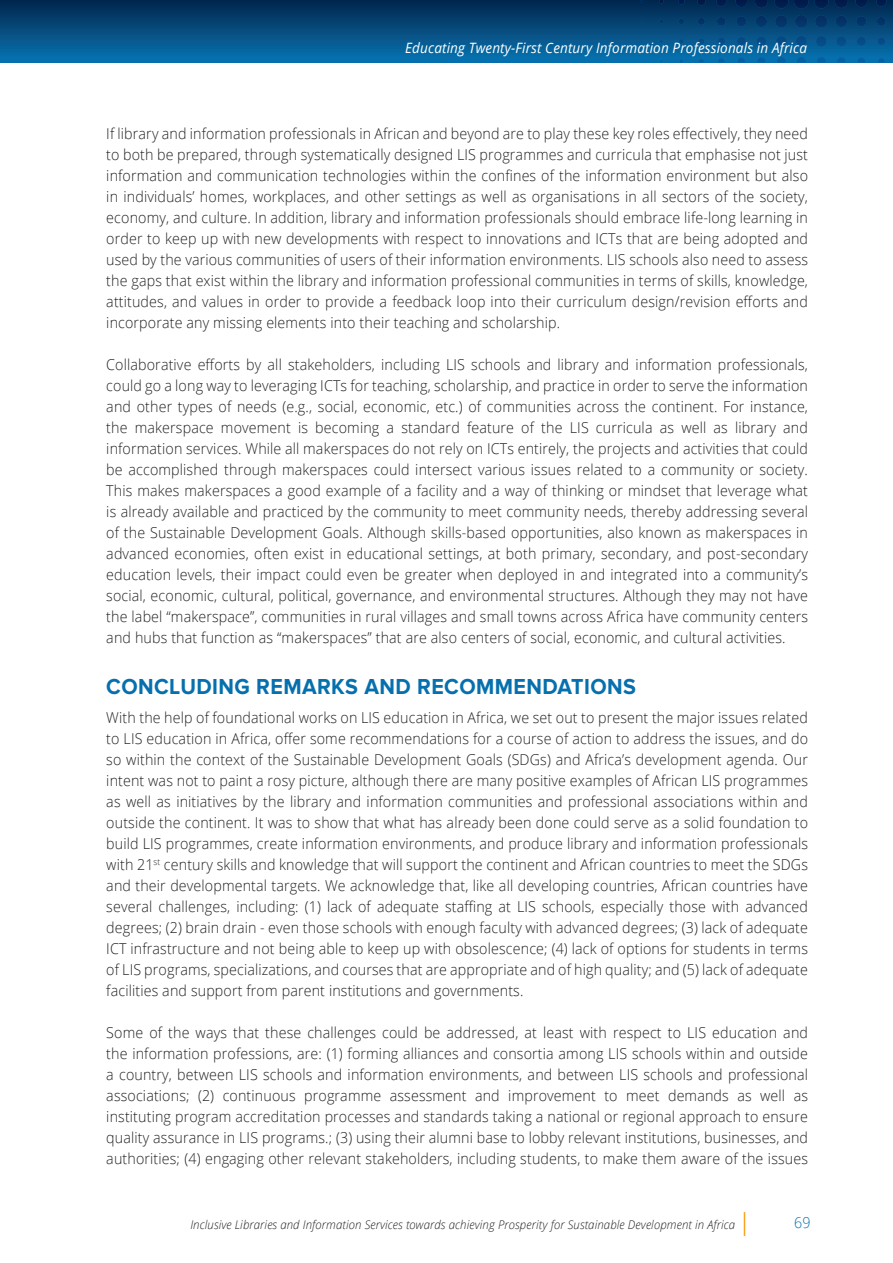
<style>
.page{position:relative;width:893px;height:1263px;background:#fff}
.page>*{position:absolute;margin:0;border:0;box-sizing:border-box;transform-origin:0 0}
.t1{font:700 22.5px "Proxima Nova";letter-spacing:.02em;color:#0570ad;scale:.95 1}
.t2{font:300 15px/21px "Open Sans";letter-spacing:.01em;color:#231f20;text-align:justify;scale:.95 1}
.t3{font:300 15px "Open Sans";color:#0570ad;scale:.95 1}
.t4{font:italic 14.25px "Open Sans";letter-spacing:.01em;color:#fff;scale:.95 1}
.t5{font:italic 300 12px "Open Sans";letter-spacing:.01em;color:#231f20;scale:.95 1}
</style>
<div class="page">
<div style="left:0;top:0;width:893px;height:62px;background:linear-gradient(to bottom,#03264d,#0772b0)"></div>
<svg style="left:718px;top:58px;width:6px;height:4px"></svg>
<svg style="left:738px;top:58px;width:7px;height:4px"></svg>
<svg style="left:757px;top:57px;width:8px;height:5px"></svg>
<svg style="left:777px;top:57px;width:9px;height:5px"></svg>
<svg style="left:797px;top:57px;width:9px;height:5px"></svg>
<svg style="left:817px;top:57px;width:9px;height:5px"></svg>
<svg style="left:837px;top:57px;width:8px;height:5px"></svg>
<svg style="left:858px;top:58px;width:7px;height:4px"></svg>
<svg style="left:878px;top:58px;width:6px;height:4px"></svg>
<svg style="left:679px;top:39px;width:4px;height:5px"></svg>
<svg style="left:698px;top:38px;width:6px;height:6px"></svg>
<svg style="left:718px;top:38px;width:7px;height:7px"></svg>
<svg style="left:737px;top:37px;width:9px;height:9px"></svg>
<svg style="left:756px;top:37px;width:10px;height:9px"></svg>
<svg style="left:776px;top:36px;width:10px;height:11px"></svg>
<svg style="left:796px;top:36px;width:11px;height:11px"></svg>
<svg style="left:816px;top:36px;width:11px;height:11px"></svg>
<svg style="left:836px;top:36px;width:10px;height:10px"></svg>
<svg style="left:857px;top:37px;width:9px;height:9px"></svg>
<svg style="left:877px;top:38px;width:8px;height:7px"></svg>
<svg style="left:659px;top:20px;width:4px;height:3px"></svg>
<svg style="left:679px;top:19px;width:5px;height:5px"></svg>
<svg style="left:698px;top:18px;width:7px;height:7px"></svg>
<svg style="left:717px;top:17px;width:9px;height:9px"></svg>
<svg style="left:736px;top:16px;width:10px;height:11px"></svg>
<svg style="left:756px;top:16px;width:11px;height:11px"></svg>
<svg style="left:775px;top:15px;width:12px;height:13px"></svg>
<svg style="left:795px;top:15px;width:13px;height:13px"></svg>
<svg style="left:815px;top:15px;width:12px;height:13px"></svg>
<svg style="left:835px;top:16px;width:12px;height:11px"></svg>
<svg style="left:856px;top:16px;width:10px;height:11px"></svg>
<svg style="left:877px;top:17px;width:9px;height:9px"></svg>
<svg style="left:659px;top:0;width:4px;height:4px"></svg>
<svg style="left:678px;top:0;width:6px;height:5px"></svg>
<svg style="left:697px;top:0;width:8px;height:5px"></svg>
<svg style="left:716px;top:0;width:10px;height:6px"></svg>
<svg style="left:736px;top:0;width:11px;height:7px"></svg>
<svg style="left:755px;top:0;width:13px;height:8px"></svg>
<img style="left:774px;top:0;width:14px;height:8px">
<img style="left:794px;top:0;width:15px;height:9px">
<img style="left:814px;top:0;width:14px;height:9px">
<svg style="left:835px;top:0;width:13px;height:8px"></svg>
<svg style="left:855px;top:0;width:12px;height:7px"></svg>
<svg style="left:876px;top:0;width:10px;height:6px"></svg>
<svg style="left:744px;top:1212px;width:1px;height:24px"></svg>
<p class="t4" style="left:405px;top:38px;width:424px">Educating Twenty-First Century Information Professionals in Africa</p>
<p class="t2" style="left:106px;top:122px;width:740px">If library and information professionals in African and beyond are to play these key roles effectively, they need to both be prepared, through systematically designed LIS programmes and curricula that emphasise not just information and communication technologies within the confines of the information environment but also in individuals’ homes, workplaces, and other settings as well as organisations in all sectors of the society, economy, and culture. In addition, library and information professionals should embrace life-long learning in order to keep up with new developments with respect to innovations and ICTs that are being adopted and used by the various communities of users of their information environments. LIS schools also need to assess the gaps that exist within the library and information professional communities in terms of skills, knowledge, attitudes, and values in order to provide a feedback loop into their curriculum design/revision efforts and incorporate any missing elements into their teaching and scholarship.</p>
<p class="t2" style="left:106px;top:353px;width:740px">Collaborative efforts by all stakeholders, including LIS schools and library and information professionals, could go a long way to leveraging ICTs for teaching, scholarship, and practice in order to serve the information and other types of needs (e.g., social, economic, etc.) of communities across the continent. For instance, the makerspace movement is becoming a standard feature of the LIS curricula as well as library and information services. While all makerspaces do not rely on ICTs entirely, the projects and activities that could be accomplished through makerspaces could intersect various issues related to a community or society.<br>This makes makerspaces a good example of a facility and a way of thinking or mindset that leverage what is already available and practiced by the community to meet community needs, thereby addressing several of the Sustainable Development Goals. Although skills-based opportunities, also known as makerspaces in advanced economies, often exist in educational settings, at both primary, secondary, and post-secondary education levels, their impact could even be greater when deployed in and integrated into a community’s social, economic, cultural, political, governance, and environmental structures. Although they may not have the label “makerspace”, communities in rural villages and small towns across Africa have community centers and hubs that function as “makerspaces” that are also centers of social, economic, and cultural activities.</p>
<h1 class="t1" style="left:106px;top:673px;width:559px">CONCLUDING REMARKS AND RECOMMENDATIONS</h1>
<p class="t2" style="left:106px;top:707px;width:740px">With the help of foundational works on LIS education in Africa, we set out to present the major issues related to LIS education in Africa, offer some recommendations for a course of action to address the issues, and do so within the context of the Sustainable Development Goals (SDGs) and Africa’s development agenda. Our intent was not to paint a rosy picture, although there are many positive examples of African LIS programmes as well as initiatives by the library and information communities and professional associations within and outside the continent. It was to show that what has already been done could serve as a solid foundation to build LIS programmes, create information environments, and produce library and information professionals with 21<sup>st</sup> century skills and knowledge that will support the continent and African countries to meet the SDGs and their developmental targets. We acknowledge that, like all developing countries, African countries have several challenges, including: (1) lack of adequate staffing at LIS schools, especially those with advanced degrees; (2) brain drain - even those schools with enough faculty with advanced degrees; (3) lack of adequate ICT infrastructure and not being able to keep up with obsolescence; (4) lack of options for students in terms of LIS programs, specializations, and courses that are appropriate and of high quality; and (5) lack of adequate facilities and support from parent institutions and governments.</p>
<p class="t2" style="left:106px;top:1022px;width:740px">Some of the ways that these challenges could be addressed, at least with respect to LIS education and the information professions, are: (1) forming alliances and consortia among LIS schools within and outside a country, between LIS schools and information environments, and between LIS schools and professional associations; (2) continuous programme assessment and improvement to meet demands as well as instituting program accreditation processes and standards taking a national or regional approach to ensure quality assurance in LIS programs.; (3) using their alumni base to lobby relevant institutions, businesses, and authorities; (4) engaging other relevant stakeholders, including students, to make them aware of the issues</p>
<p class="t5" style="left:190px;top:1216px;width:575px">Inclusive Libraries and Information Services towards achieving Prosperity for Sustainable Development in Africa</p>
<p class="t3" style="left:794px;top:1212px;width:19px">69</p>
</div>
